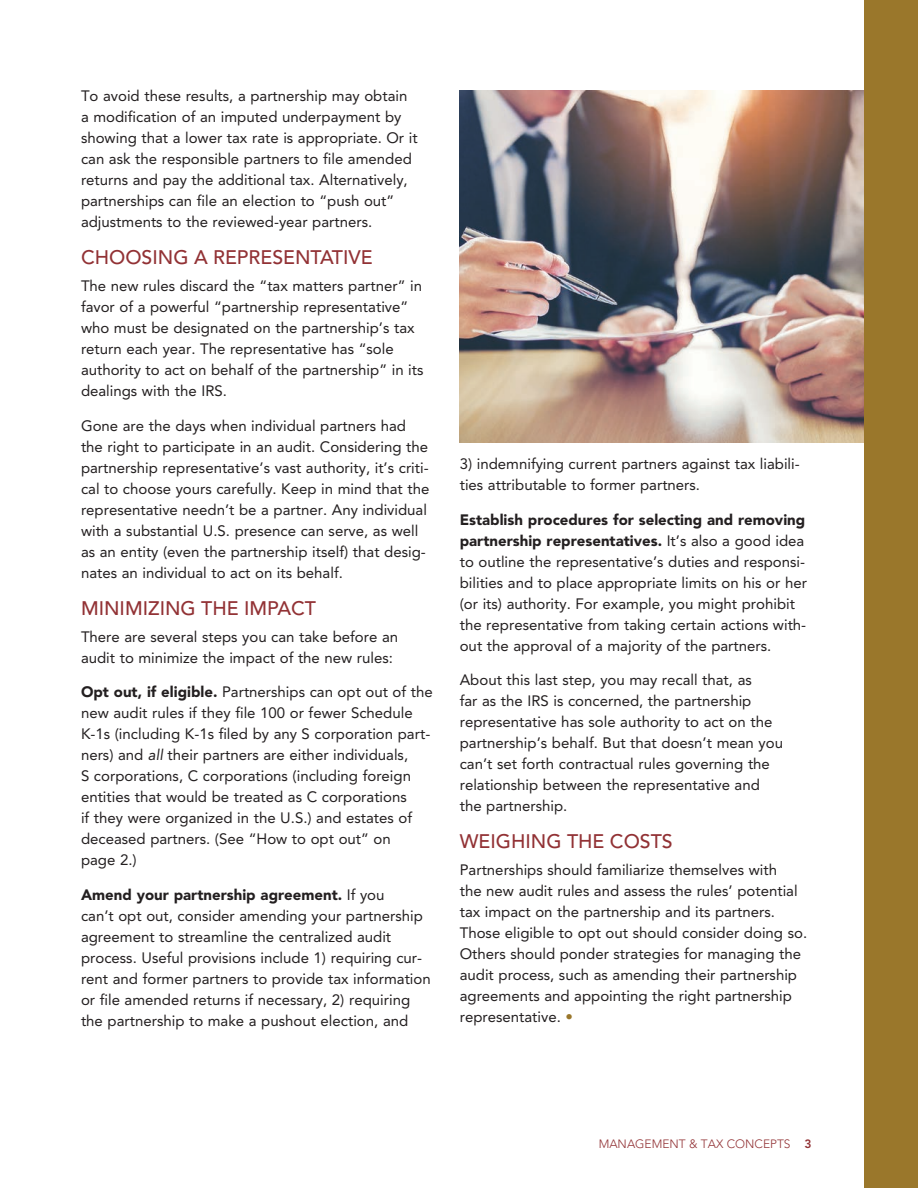
<style>
.page{position:relative;width:918px;height:1188px;background:#fff}
.page>*{position:absolute;margin:0;border:0;box-sizing:border-box;transform-origin:0 0}
.t1{font:500 19.5px "Avenir LT Std";color:#923235}
.t2{font:15px/21px "Avenir LT Std";color:#231f20}
.t3{font:300 12px "Avenir LT Std";color:#923235}
.s1{font-weight:900}
.s2{font-style:italic}
.s3{color:#9a772b}
.s4{font-weight:800}
</style>
<div class="page">
<img style="left:460px;top:90px;width:404px;height:353px">
<div style="left:864px;top:0;width:54px;height:1188px;background:#9a772b"></div>
<p class="t2" style="left:81px;top:86px;width:338px">To avoid these results, a partnership may obtain a modification of an imputed underpayment by showing that a lower tax rate is appropriate. Or it can ask the responsible partners to file amended returns and pay the additional tax. Alternatively, partnerships can file an election to “push out” adjustments to the reviewed-year partners.</p>
<h1 class="t1" style="left:81px;top:246px;width:293px">CHOOSING A REPRESENTATIVE</h1>
<p class="t2" style="left:81px;top:276px;width:344px">The new rules discard the “tax matters partner” in favor of a powerful “partnership representative” who must be designated on the partnership’s tax return each year. The representative has “sole authority to act on behalf of the partnership” in its dealings with the IRS.</p>
<p class="t2" style="left:81px;top:415px;width:350px">Gone are the days when individual partners had the right to participate in an audit. Considering the partnership representative’s vast authority, it’s criti&shy;cal to choose yours carefully. Keep in mind that the representative needn’t be a partner. Any individual with a substantial U.S. presence can serve, as well as an entity (even the partnership itself) that desig&shy;nates an individual to act on its behalf.</p>
<h1 class="t1" style="left:81px;top:597px;width:237px">MINIMIZING THE IMPACT</h1>
<p class="t2" style="left:81px;top:626px;width:319px">There are several steps you can take before an audit to minimize the impact of the new rules:</p>
<p class="t2" style="left:81px;top:682px;width:353px"><span class="s1">Opt out, if eligible.</span> Partnerships can opt out of the new audit rules if they file 100 or fewer Schedule K-1s (including K-1s filed by any S corporation part&shy;ners) and <span class="s2">all</span> their partners are either individuals,<br>S corporations, C corporations (including foreign entities that would be treated as C corporations<br>if they were organized in the U.S.) and estates of deceased partners. (See “How to opt out” on<br>page 2.)</p>
<p class="t2" style="left:81px;top:884px;width:351px"><span class="s1">Amend your partnership agreement.</span> If you<br>can’t opt out, consider amending your partnership agreement to streamline the centralized audit process. Useful provisions include 1) requiring cur&shy;rent and former partners to provide tax information or file amended returns if necessary, 2) requiring the partnership to make a pushout election, and</p>
<p class="t2" style="left:460px;top:454px;width:342px">3) indemnifying current partners against tax liabili&shy;ties attributable to former partners.</p>
<p class="t2" style="left:460px;top:509px;width:349px"><span class="s1">Establish procedures for selecting and removing partnership representatives.</span> It’s also a good idea to outline the representative’s duties and responsi&shy;bilities and to place appropriate limits on his or her (or its) authority. For example, you might prohibit the representative from taking certain actions with&shy;out the approval of a majority of the partners.</p>
<p class="t2" style="left:460px;top:670px;width:325px">About this last step, you may recall that, as<br>far as the IRS is concerned, the partnership representative has sole authority to act on the partnership’s behalf. But that doesn’t mean you can’t set forth contractual rules governing the relationship between the representative and the partnership.</p>
<h1 class="t1" style="left:460px;top:830px;width:215px">WEIGHING THE COSTS</h1>
<p class="t2" style="left:460px;top:859px;width:349px">Partnerships should familiarize themselves with<br>the new audit rules and assess the rules’ potential tax impact on the partnership and its partners.<br>Those eligible to opt out should consider doing so.<br>Others should ponder strategies for managing the audit process, such as amending their partnership agreements and appointing the right partnership representative. <span class="s3">•</span></p>
<p class="t3" style="left:599px;top:1136px;width:214px">MANAGEMENT &amp; TAX CONCEPTS <span class="s4">3</span></p>
</div>
